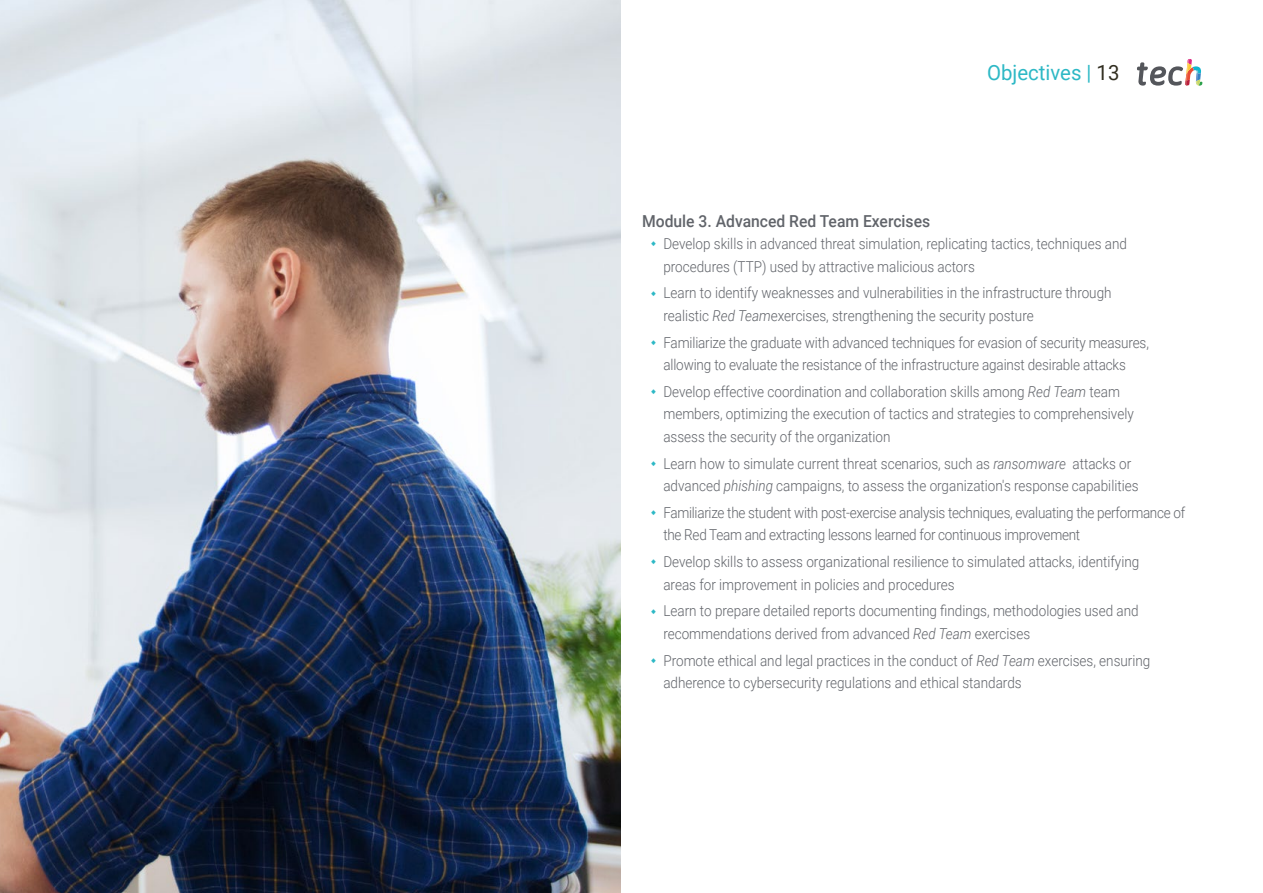
<style>
.page{position:relative;width:1263px;height:893px;background:#fff}
.page>*{position:absolute;margin:0;border:0;box-sizing:border-box;transform-origin:0 0}
.t1{font:21px "Roboto";color:#2db8c5}
.t2{font:500 16.5px "Roboto";color:#61646a;scale:.95 1}
.t3{font:300 15px/22.5px "Roboto";color:#61646a;scale:.9 1}
.t4{font:300 15px/22.5px "Roboto";letter-spacing:-.02em;color:#61646a;scale:.9 1}
.s1{color:#312e20}
.s2{font-style:italic}
</style>
<div class="page">
<img style="left:0;top:0;width:621px;height:893px">
<svg style="left:1137px;top:59px;width:65px;height:27px"></svg>
<h1 class="t1" style="left:987px;top:57px;width:134px">Objectives | <span class="s1">13</span></h1>
<p class="t2" style="left:642px;top:209px;width:305px">Module 3. Advanced Red Team Exercises</p>
<p class="t3" style="left:663px;top:232px;width:516px">Develop skills in advanced threat simulation, replicating tactics, techniques and procedures (TTP) used by attractive malicious actors</p>
<p class="t3" style="left:663px;top:281px;width:499px">Learn to identify weaknesses and vulnerabilities in the infrastructure through realistic <span class="s2">Red Team</span>exercises, strengthening the security posture</p>
<p class="t3" style="left:663px;top:330px;width:541px">Familiarize the graduate with advanced techniques for evasion of security measures, allowing to evaluate the resistance of the infrastructure against desirable attacks</p>
<p class="t3" style="left:663px;top:380px;width:524px">Develop effective coordination and collaboration skills among <span class="s2">Red Team</span> team members, optimizing the execution of tactics and strategies to comprehensively assess the security of the organization</p>
<p class="t3" style="left:663px;top:451px;width:529px">Learn how to simulate current threat scenarios, such as <span class="s2">ransomware</span> attacks or advanced <span class="s2">phishing</span> campaigns, to assess the organization's response capabilities</p>
<p class="t4" style="left:663px;top:501px;width:581px">Familiarize the student with post-exercise analysis techniques, evaluating the performance of the Red Team and extracting lessons learned for continuous improvement</p>
<p class="t3" style="left:663px;top:550px;width:530px">Develop skills to assess organizational resilience to simulated attacks, identifying areas for improvement in policies and procedures</p>
<p class="t3" style="left:663px;top:599px;width:530px">Learn to prepare detailed reports documenting findings, methodologies used and recommendations derived from advanced <span class="s2">Red Team</span> exercises</p>
<p class="t3" style="left:663px;top:648px;width:543px">Promote ethical and legal practices in the conduct of <span class="s2">Red Team</span> exercises, ensuring adherence to cybersecurity regulations and ethical standards</p>
</div>
